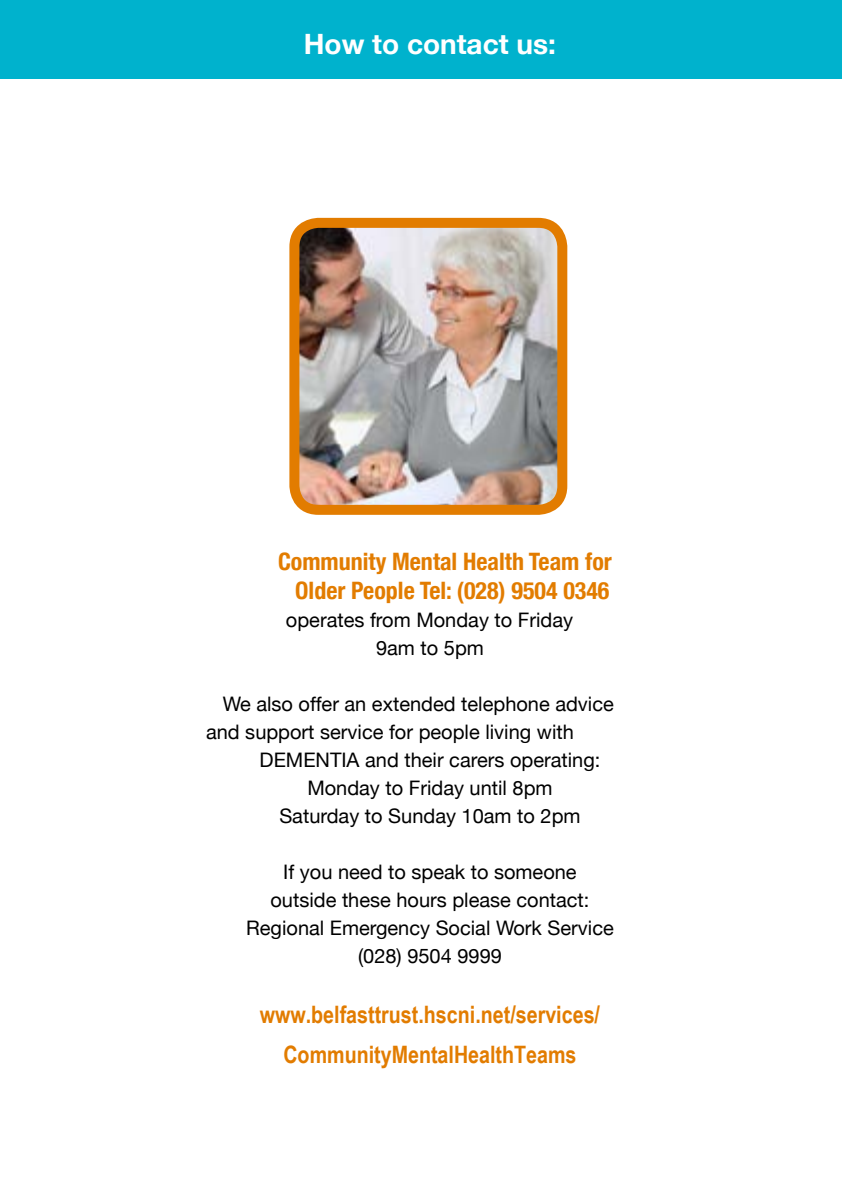
<style>
.page{position:relative;width:842px;height:1191px;background:#fff}
.page>*{position:absolute;margin:0;border:0;box-sizing:border-box;transform-origin:0 0}
.t1{font:700 28px "Helvetica Neue";color:#fff}
.t2{font:700 24px/40px "Arial Narrow";color:#e27c00;text-align:center}
.t3{font:700 condensed 24px/28.8px "Helvetica Neue";color:#e27c00;text-align:right}
.t4{font:20px/28px "Helvetica Neue";color:#000;text-align:center}
</style>
<div class="page">
<img style="left:300px;top:229px;width:256px;height:275px">
<div style="left:289px;top:218px;width:278px;height:297px;border:10px solid #e27c00;border-radius:24px"></div>
<div style="left:0;top:0;width:842px;height:78px;background:#00b2cd"></div>
<h1 class="t1" style="left:304px;top:22px;width:254px">How to contact us:</h1>
<p class="t3" style="left:278px;top:545px;width:335px">Community Mental Health Team for<br>Older People Tel: (028) 9504 0346</p>
<p class="t4" style="left:286px;top:606px;width:289px">operates from Monday to Friday<br>9am to 5pm</p>
<p class="t4" style="left:206px;top:690px;width:409px;text-align:left;text-indent:17px">We also offer an extended telephone advice and support service for people living with</p>
<p class="t4" style="left:260px;top:746px;width:342px">DEMENTIA and their carers operating:<br>Monday to Friday until 8pm<br>Saturday to Sunday 10am to 2pm</p>
<p class="t4" style="left:246px;top:858px;width:369px">If you need to speak to someone<br>outside these hours please contact:<br>Regional Emergency Social Work Service (028) 9504 9999</p>
<p class="t2" style="left:260px;top:993px;width:342px">www.belfasttrust.hscni.net/services/<br>CommunityMentalHealthTeams</p>
</div>
